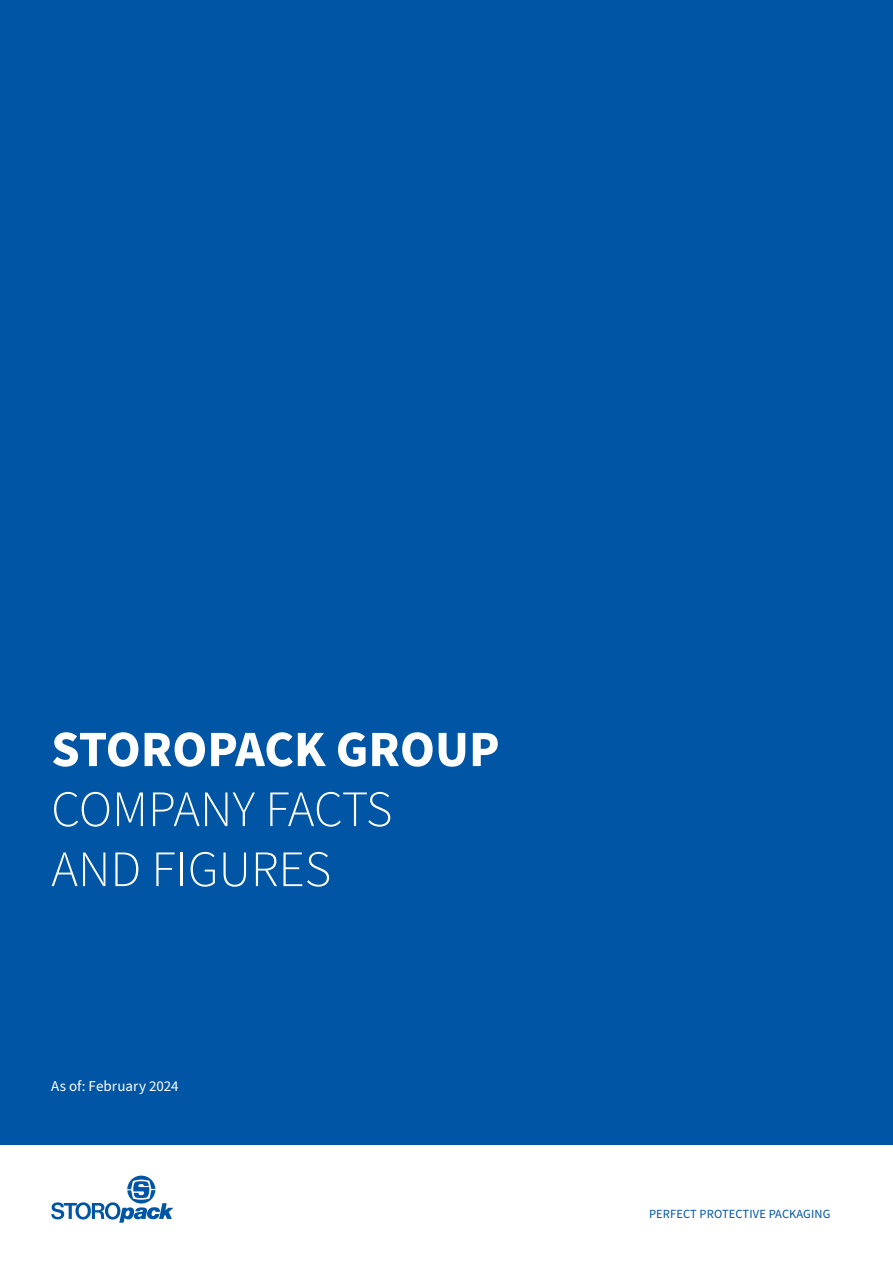
<style>
.page{position:relative;width:893px;height:1263px;background:#fff}
.page>*{position:absolute;margin:0;border:0;box-sizing:border-box;transform-origin:0 0}
.t1{font:300 51px "Source Sans Pro";color:#fff}
.t2{font:700 51px "Source Sans Pro";color:#fff}
.t3{font:15px "Source Sans Pro";color:#fff}
.t4{font:12.45px "Source Sans Pro";letter-spacing:.01em;color:#0055a4}
</style>
<div class="page">
<div style="left:0;top:0;width:893px;height:1144px;background:#0055a4"></div>
<svg style="left:51px;top:1175px;width:122px;height:48px"></svg>
<p class="t2" style="left:51px;top:714px;width:450px">STOROPACK GROUP</p>
<p class="t1" style="left:51px;top:775px;width:343px">COMPANY FACTS</p>
<p class="t1" style="left:51px;top:835px;width:281px">AND FIGURES</p>
<p class="t3" style="left:51px;top:1076px;width:129px">As of: February 2024</p>
<p class="t4" style="left:649px;top:1205px;width:183px">PERFECT PROTECTIVE PACKAGING</p>
</div>
